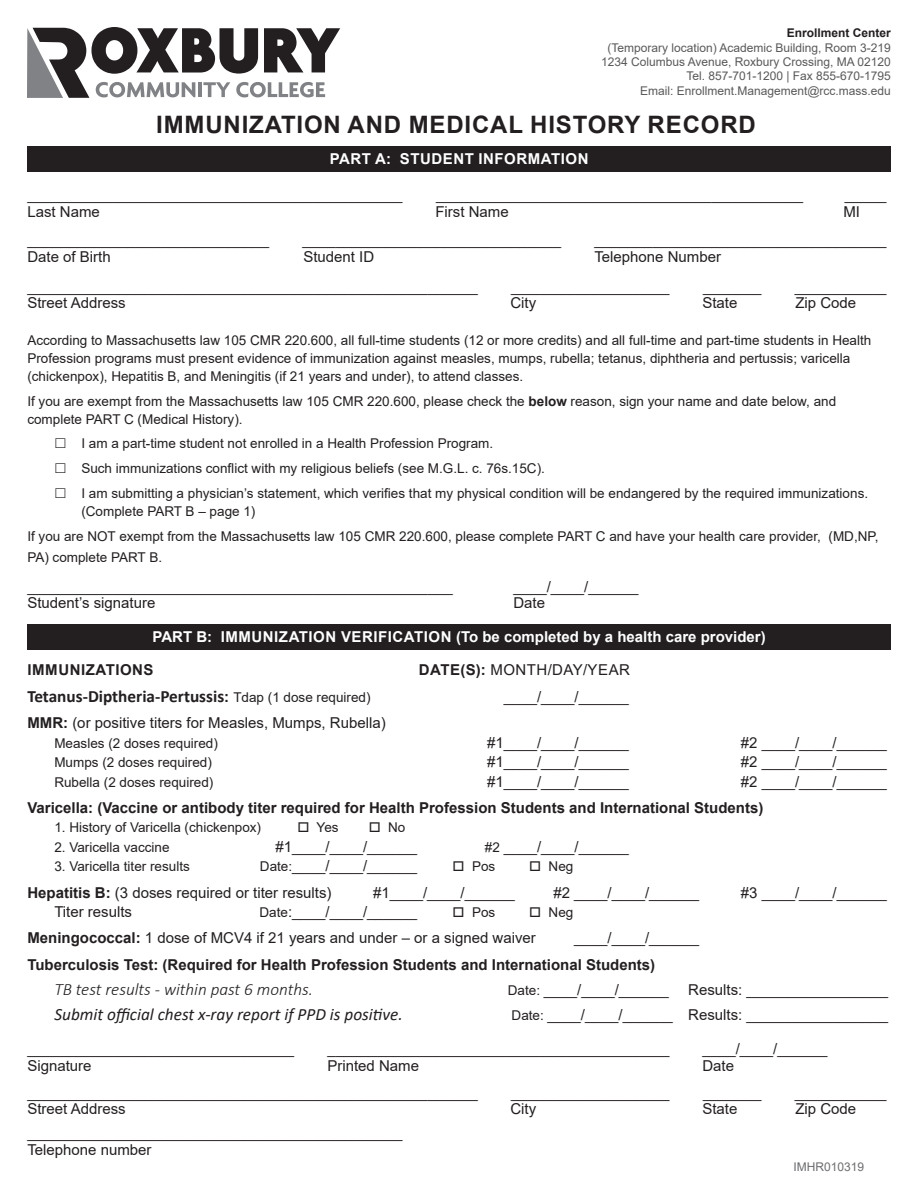
<style>
.page{position:relative;width:918px;height:1188px;background:#fff}
.page>*{position:absolute;margin:0;border:0;box-sizing:border-box;transform-origin:0 0}
.t1{font:700 24px "Arial";letter-spacing:.035em;color:#231f20}
.t2{font:700 17.25px "Calibri";color:#231f20}
.t3{font:italic 17.25px "Calibri";color:#231f20}
.t4{font:italic 300 17.25px "Calibri";color:#231f20}
.t5{font:15px "Arial";color:#231f20}
.t6{font:700 15px "Arial";color:#231f20}
.t7{font:700 15px "Arial";color:#fff}
.t8{font:700 15px "Arial";letter-spacing:.035em;color:#fff}
.t9{font:15px "Arial";letter-spacing:.035em;color:#231f20}
.t10{font:700 15px "Arial";letter-spacing:.035em;color:#231f20}
.t11{font:13.5px/18px "Arial";color:#231f20}
.t12{font:12px "Arial";color:#595959}
.t13{font:700 12px "Arial";color:#231f20}
.t14{font:12px "Arial";color:#6c6d70}
.s1{font-weight:700}
.s2{font-family:"Arial";font-size:15px}
.s3{font-family:"Arial";font-weight:400;font-size:13.5px}
.s4{font-size:13.5px}
</style>
<div class="page">
<div style="left:27px;top:146px;width:864px;height:25px;background:#231f20"></div>
<div style="left:27px;top:624px;width:864px;height:26px;background:#231f20"></div>
<svg style="left:27px;top:27px;width:313px;height:71px"></svg>
<p class="t13" style="left:787px;top:25px;width:106px">Enrollment Center</p>
<p class="t12" style="left:608px;top:39px;width:285px">(Temporary location) Academic Building, Room 3-219</p>
<p class="t12" style="left:601px;top:54px;width:291px">1234 Columbus Avenue, Roxbury Crossing, MA 02120</p>
<p class="t12" style="left:686px;top:68px;width:206px">Tel. 857-701-1200 | Fax 855-670-1795</p>
<p class="t12" style="left:640px;top:82px;width:252px">Email: Enrollment.Management@rcc.mass.edu</p>
<p class="t1" style="left:156px;top:108px;width:601px">IMMUNIZATION AND MEDICAL HISTORY RECORD</p>
<p class="t8" style="left:330px;top:148px;width:260px">PART A: STUDENT INFORMATION</p>
<p class="t5" style="left:27px;top:185px;width:377px">_____________________________________________</p>
<p class="t5" style="left:436px;top:185px;width:368px">____________________________________________</p>
<p class="t5" style="left:845px;top:185px;width:43px">_____</p>
<p class="t5" style="left:27px;top:201px;width:74px">Last Name</p>
<p class="t5" style="left:435px;top:201px;width:75px">First Name</p>
<p class="t5" style="left:843px;top:201px;width:18px">MI</p>
<p class="t5" style="left:27px;top:230px;width:243px">_____________________________</p>
<p class="t5" style="left:303px;top:230px;width:260px">_______________________________</p>
<p class="t5" style="left:595px;top:230px;width:293px">___________________________________</p>
<p class="t5" style="left:27px;top:246px;width:85px">Date of Birth</p>
<p class="t5" style="left:303px;top:246px;width:72px">Student ID</p>
<p class="t5" style="left:594px;top:246px;width:128px">Telephone Number</p>
<p class="t5" style="left:27px;top:276px;width:452px">______________________________________________________</p>
<p class="t5" style="left:511px;top:276px;width:160px">___________________</p>
<p class="t5" style="left:703px;top:276px;width:60px">_______</p>
<p class="t5" style="left:795px;top:276px;width:93px">___________</p>
<p class="t5" style="left:27px;top:293px;width:100px">Street Address</p>
<p class="t5" style="left:510px;top:293px;width:27px">City</p>
<p class="t5" style="left:702px;top:293px;width:37px">State</p>
<p class="t5" style="left:795px;top:293px;width:62px">Zip Code</p>
<p class="t11" style="left:27px;top:331px;width:846px">According to Massachusetts law 105 CMR 220.600, all full-time students (12 or more credits) and all full-time and part-time students in Health<br>Profession programs must present evidence of immunization against measles, mumps, rubella; tetanus, diphtheria and pertussis; varicella (chickenpox), Hepatitis B, and Meningitis (if 21 years and under), to attend classes.</p>
<p class="t11" style="left:27px;top:392px;width:810px">If you are exempt from the Massachusetts law 105 CMR 220.600, please check the <span class="s1">below</span> reason, sign your name and date below, and complete PART C (Medical History).</p>
<p class="t11" style="left:81px;top:435px;width:413px">I am a part-time student not enrolled in a Health Profession Program.</p>
<p class="t11" style="left:81px;top:459px;width:465px">Such immunizations conflict with my religious beliefs (see M.G.L. c. 76s.15C).</p>
<p class="t11" style="left:81px;top:484px;width:788px">I am submitting a physician’s statement, which verifies that my physical condition will be endangered by the required immunizations. (Complete PART B – page 1)</p>
<p class="t11" style="left:27px;top:525px;width:853px;line-height:21px">If you are NOT exempt from the Massachusetts law 105 CMR 220.600, please complete PART C and have your health care provider, (MD,NP,<br>PA) complete PART B.</p>
<p class="t5" style="left:27px;top:576px;width:427px">___________________________________________________</p>
<p class="t5" style="left:513px;top:576px;width:127px">____/____/______</p>
<p class="t5" style="left:27px;top:593px;width:130px">Student’s signature</p>
<p class="t5" style="left:513px;top:593px;width:33px">Date</p>
<p class="t7" style="left:153px;top:626px;width:615px">PART B: IMMUNIZATION VERIFICATION (To be completed by a health care provider)</p>
<p class="t10" style="left:28px;top:659px;width:128px">IMMUNIZATIONS</p>
<p class="t9" style="left:419px;top:659px;width:213px"><span class="s1">DATE(S):</span> MONTH/DAY/YEAR</p>
<p class="t2" style="left:27px;top:684px;width:345px">Tetanus-Diptheria-Pertussis<span class="s2">:</span> <span class="s3">Tdap (1 dose required)</span></p>
<p class="t5" style="left:504px;top:686px;width:127px">____/____/______</p>
<p class="t5" style="left:27px;top:713px;width:360px"><span class="s1">MMR:</span> (or positive titers for Measles, Mumps, Rubella)</p>
<p class="t11" style="left:54px;top:734px;width:165px">Measles (2 doses required)</p>
<p class="t5" style="left:487px;top:732px;width:143px">#1____/____/______</p>
<p class="t5" style="left:741px;top:732px;width:147px">#2 ____/____/______</p>
<p class="t11" style="left:54px;top:753px;width:159px">Mumps (2 doses required)</p>
<p class="t5" style="left:487px;top:752px;width:143px">#1____/____/______</p>
<p class="t5" style="left:741px;top:752px;width:147px">#2 ____/____/______</p>
<p class="t11" style="left:54px;top:773px;width:161px">Rubella (2 doses required)</p>
<p class="t5" style="left:487px;top:771px;width:143px">#1____/____/______</p>
<p class="t5" style="left:741px;top:771px;width:147px">#2 ____/____/______</p>
<p class="t6" style="left:27px;top:797px;width:738px">Varicella: (Vaccine or antibody titer required for Health Profession Students and International Students)</p>
<p class="t11" style="left:54px;top:819px;width:208px">1. History of Varicella (chickenpox)</p>
<p class="t11" style="left:297px;top:819px;width:43px">□ Yes</p>
<p class="t11" style="left:369px;top:819px;width:38px">□ No</p>
<p class="t11" style="left:54px;top:838px;width:117px">2. Varicella vaccine</p>
<p class="t5" style="left:276px;top:836px;width:143px">#1____/____/______</p>
<p class="t5" style="left:485px;top:836px;width:145px"><span class="s4">#2</span> ____/____/______</p>
<p class="t11" style="left:54px;top:858px;width:137px">3. Varicella titer results</p>
<p class="t5" style="left:260px;top:856px;width:159px"><span class="s4">Date:</span>____/____/______</p>
<p class="t11" style="left:453px;top:858px;width:44px">□ Pos</p>
<p class="t11" style="left:529px;top:858px;width:46px">□ Neg</p>
<p class="t5" style="left:27px;top:882px;width:306px"><span class="s1">Hepatitis B:</span> (3 doses required or titer results)</p>
<p class="t5" style="left:373px;top:882px;width:143px">#1____/____/______</p>
<p class="t5" style="left:553px;top:882px;width:147px">#2 ____/____/______</p>
<p class="t5" style="left:741px;top:882px;width:147px">#3 ____/____/______</p>
<p class="t5" style="left:54px;top:902px;width:79px">Titer results</p>
<p class="t5" style="left:260px;top:902px;width:159px"><span class="s4">Date</span>:____/____/______</p>
<p class="t11" style="left:453px;top:903px;width:44px">□ Pos</p>
<p class="t11" style="left:529px;top:903px;width:46px">□ Neg</p>
<p class="t5" style="left:27px;top:928px;width:510px"><span class="s1">Meningococcal:</span> 1 dose of MCV4 if 21 years and under – or a signed waiver</p>
<p class="t5" style="left:574px;top:928px;width:127px">____/____/______</p>
<p class="t6" style="left:27px;top:954px;width:629px">Tuberculosis Test: (Required for Health Profession Students and International Students)</p>
<p class="t4" style="left:54px;top:978px;width:260px">TB test results - within past 6 months.</p>
<p class="t5" style="left:508px;top:979px;width:163px"><span class="s4">Date:</span> ____/____/______</p>
<p class="t5" style="left:688px;top:979px;width:202px">Results: _________________</p>
<p class="t3" style="left:54px;top:1002px;width:350px">Submit official chest x-ray report if PPD is positive.</p>
<p class="t5" style="left:512px;top:1004px;width:378px"><span class="s4">Date:</span> ____/____/______ Results: _________________</p>
<p class="t5" style="left:27px;top:1038px;width:268px">________________________________</p>
<p class="t5" style="left:328px;top:1038px;width:343px">_________________________________________</p>
<p class="t5" style="left:702px;top:1038px;width:127px">____/____/______</p>
<p class="t5" style="left:27px;top:1055px;width:66px">Signature</p>
<p class="t5" style="left:327px;top:1055px;width:93px">Printed Name</p>
<p class="t5" style="left:702px;top:1055px;width:33px">Date</p>
<p class="t5" style="left:27px;top:1082px;width:452px">______________________________________________________</p>
<p class="t5" style="left:511px;top:1082px;width:160px">___________________</p>
<p class="t5" style="left:703px;top:1082px;width:60px">_______</p>
<p class="t5" style="left:795px;top:1082px;width:93px">___________</p>
<p class="t5" style="left:27px;top:1098px;width:100px">Street Address</p>
<p class="t5" style="left:510px;top:1098px;width:27px">City</p>
<p class="t5" style="left:702px;top:1098px;width:37px">State</p>
<p class="t5" style="left:795px;top:1098px;width:62px">Zip Code</p>
<p class="t5" style="left:27px;top:1123px;width:377px">_____________________________________________</p>
<p class="t5" style="left:27px;top:1139px;width:126px">Telephone number</p>
<p class="t14" style="left:793px;top:1158px;width:72px">IMHR010319</p>
</div>
